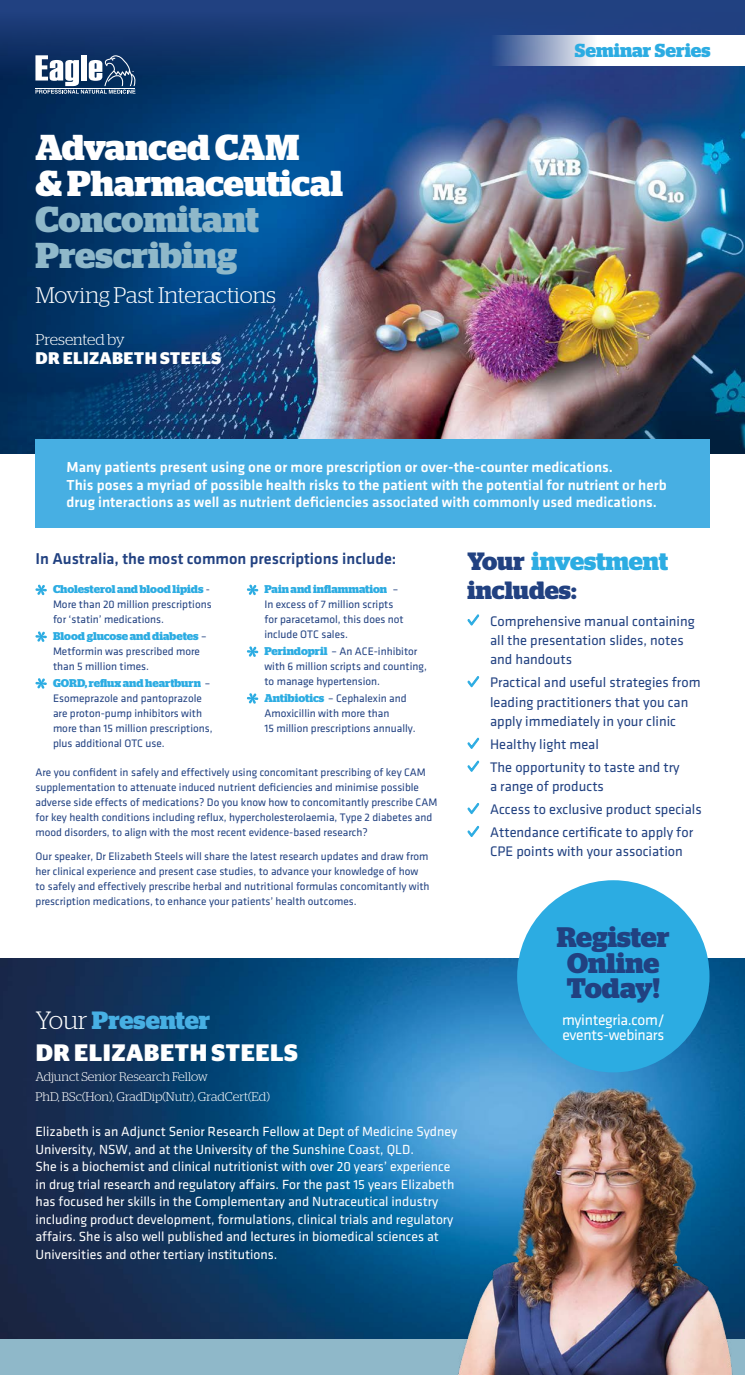
<style>
.page{position:relative;width:745px;height:1375px;background:#fff}
.page>*{position:absolute;margin:0;border:0;box-sizing:border-box;transform-origin:0 0}
.t1{font:700 36px/36px "Stag";color:#fff}
.t2{font:700 36px/36px "Stag";color:#8fb8c9}
.t3{font:700 28.25px/25.4px "Stag";color:#214181;text-align:center}
.t4{font:700 25px/29.4px "Stag";letter-spacing:-.005em;color:#214181}
.t5{font:700 25px "Stag";color:#47afe3}
.t6{font:700 23.75px "Stag Sans";letter-spacing:.02em;color:#fff}
.t7{font:300 22.5px "Stag";letter-spacing:-.005em;color:#fff}
.t8{font:700 18.75px "Stag";color:#2cace2}
.t9{font:700 16.75px "Stag Sans";letter-spacing:.02em;color:#fff}
.t10{font:500 16.25px "Klavika";color:#214181}
.t11{font:300 15.62px "Stag";color:#fff}
.t12{font:15.5px/15px "Klavika";letter-spacing:-.02em;color:#fff}
.t13{font:500 15px/17.5px "Klavika";color:#fff}
.t14{font:14.38px/19.4px "Klavika";color:#214181}
.t15{font:13.75px/17.5px "Klavika";color:#fff}
.t16{font:300 12.5px/20px "Stag";color:#fff}
.t17{font:11.25px/15px "Klavika";color:#214181}
.t18{font:700 11.25px "Stag";color:#2cace2}
.s1{font-family:"Klavika";font-weight:400;color:#214181}
.s2{font-family:"Stag";font-weight:700;color:#2cace2}
.s3{font-weight:300;color:#fff}
.s4{color:#2cace2}
</style>
<div class="page">
<img style="left:0;top:958px;width:744px;height:381px">
<img style="left:0;top:415px;width:744px;height:38px">
<img style="left:0;top:0;width:744px;height:415px">
<div style="left:35px;top:439px;width:674px;height:89px;background:#47afe3"></div>
<svg style="left:467px;top:614px;width:12px;height:12px"></svg>
<svg style="left:467px;top:676px;width:12px;height:12px"></svg>
<svg style="left:467px;top:737px;width:12px;height:12px"></svg>
<svg style="left:467px;top:760px;width:12px;height:12px"></svg>
<svg style="left:467px;top:803px;width:12px;height:12px"></svg>
<svg style="left:467px;top:825px;width:12px;height:12px"></svg>
<svg style="left:35px;top:584px;width:12px;height:12px"></svg>
<svg style="left:35px;top:631px;width:12px;height:11px"></svg>
<svg style="left:35px;top:678px;width:12px;height:11px"></svg>
<svg style="left:246px;top:584px;width:12px;height:12px"></svg>
<svg style="left:246px;top:646px;width:12px;height:11px"></svg>
<svg style="left:247px;top:693px;width:11px;height:11px"></svg>
<div style="left:517px;top:880px;width:192px;height:192px;background:#2cace2;border-radius:50%"></div>
<div style="left:0;top:1339px;width:744px;height:36px;background:#8fb8c9"></div>
<img style="left:453px;top:1070px;width:280px;height:305px">
<svg style="left:462px;top:35px;width:282px;height:31px"></svg>
<svg style="left:35px;top:55px;width:101px;height:39px"></svg>
<h1 class="t1" style="left:35px;top:130px;width:309px">Advanced CAM<br>&amp; Pharmaceutical</h1>
<h1 class="t2" style="left:35px;top:202px;width:225px">Concomitant<br>Prescribing</h1>
<h3 class="t7" style="left:35px;top:282px;width:242px">Moving Past Interactions</h3>
<h3 class="t11" style="left:35px;top:331px;width:91px">Presented by</h3>
<h3 class="t9" style="left:36px;top:348px;width:187px">DR ELIZABETH STEELS</h3>
<h3 class="t8" style="left:574px;top:39px;width:137px">Seminar Series</h3>
<p class="t13" style="left:66px;top:459px;width:601px">Many patients present using one or more prescription or over-the-counter medications.<br>This poses a myriad of possible health risks to the patient with the potential for nutrient or herb drug interactions as well as nutrient deficiencies associated with commonly used medications.</p>
<h3 class="t10" style="left:35px;top:550px;width:362px">In Australia, the most common prescriptions include:</h3>
<p class="t18" style="left:53px;top:583px;width:158px">Cholesterol and blood lipids <span class="s1">-</span></p>
<p class="t17" style="left:53px;top:597px;width:160px">More than 20 million prescriptions for ‘statin’ medications.</p>
<p class="t18" style="left:53px;top:629px;width:155px">Blood glucose and diabetes <span class="s1">–</span></p>
<p class="t17" style="left:53px;top:644px;width:148px">Metformin was prescribed more than 5 million times.</p>
<p class="t18" style="left:53px;top:676px;width:159px">GORD, reflux and heartburn <span class="s1">–</span></p>
<p class="t17" style="left:53px;top:691px;width:161px">Esomeprazole and pantoprazole are proton-pump inhibitors with more than 15 million prescriptions, plus additional OTC use.</p>
<p class="t18" style="left:264px;top:583px;width:135px">Pain and inflammation <span class="s1">–</span></p>
<p class="t17" style="left:264px;top:597px;width:141px">In excess of 7 million scripts for paracetamol, this does not include OTC sales.</p>
<p class="t17" style="left:264px;top:644px;width:164px"><span class="s2">Perindopril</span> – An ACE-inhibitor with 6 million scripts and counting, to manage hypertension.</p>
<p class="t17" style="left:264px;top:691px;width:153px"><span class="s2">Antibiotics</span> – Cephalexin and<br>Amoxicillin with more than<br>15 million prescriptions annually.</p>
<p class="t17" style="left:35px;top:765px;width:403px">Are you confident in safely and effectively using concomitant prescribing of key CAM supplementation to attenuate induced nutrient deficiencies and minimise possible adverse side effects of medications? Do you know how to concomitantly prescribe CAM for key health conditions including reflux, hypercholesterolaemia, Type 2 diabetes and mood disorders, to align with the most recent evidence-based research?</p>
<p class="t17" style="left:35px;top:849px;width:395px">Our speaker, Dr Elizabeth Steels will share the latest research updates and draw from her clinical experience and present case studies, to advance your knowledge of how to safely and effectively prescribe herbal and nutritional formulas concomitantly with prescription medications, to enhance your patients’ health outcomes.</p>
<h3 class="t5" style="left:35px;top:1005px;width:176px"><span class="s3">Your</span> Presenter</h3>
<h3 class="t6" style="left:36px;top:1039px;width:264px">DR ELIZABETH STEELS</h3>
<p class="t16" style="left:35px;top:1066px;width:236px">Adjunct Senior Research Fellow<br>PhD, BSc(Hon), GradDip(Nutr), GradCert(Ed)</p>
<p class="t15" style="left:35px;top:1123px;width:423px">Elizabeth is an Adjunct Senior Research Fellow at Dept of Medicine Sydney University, NSW, and at the University of the Sunshine Coast, QLD.<br>She is a biochemist and clinical nutritionist with over 20 years’ experience in drug trial research and regulatory affairs. For the past 15 years Elizabeth has focused her skills in the Complementary and Nutraceutical industry including product development, formulations, clinical trials and regulatory affairs. She is also well published and lectures in biomedical sciences at Universities and other tertiary institutions.</p>
<h3 class="t4" style="left:467px;top:546px;width:202px">Your <span class="s4">investment </span>includes:</h3>
<p class="t14" style="left:490px;top:611px;width:206px">Comprehensive manual containing all the presentation slides, notes and handouts</p>
<p class="t14" style="left:490px;top:673px;width:212px">Practical and useful strategies from leading practitioners that you can apply immediately in your clinic</p>
<p class="t14" style="left:490px;top:733px;width:191px;line-height:22.9px">Healthy light meal<br>The opportunity to taste and try</p>
<p class="t14" style="left:490px;top:775px;width:213px;line-height:22.9px">a range of products<br>Access to exclusive product specials<br>Attendance certificate to apply for</p>
<p class="t14" style="left:490px;top:842px;width:194px">CPE points with your association</p>
<h2 class="t3" style="left:556px;top:925px;width:114px">Register<br>Online<br>Today!</h2>
<h3 class="t12" style="left:561px;top:1013px;width:104px">myintegria.com/ events-webinars</h3>
</div>
